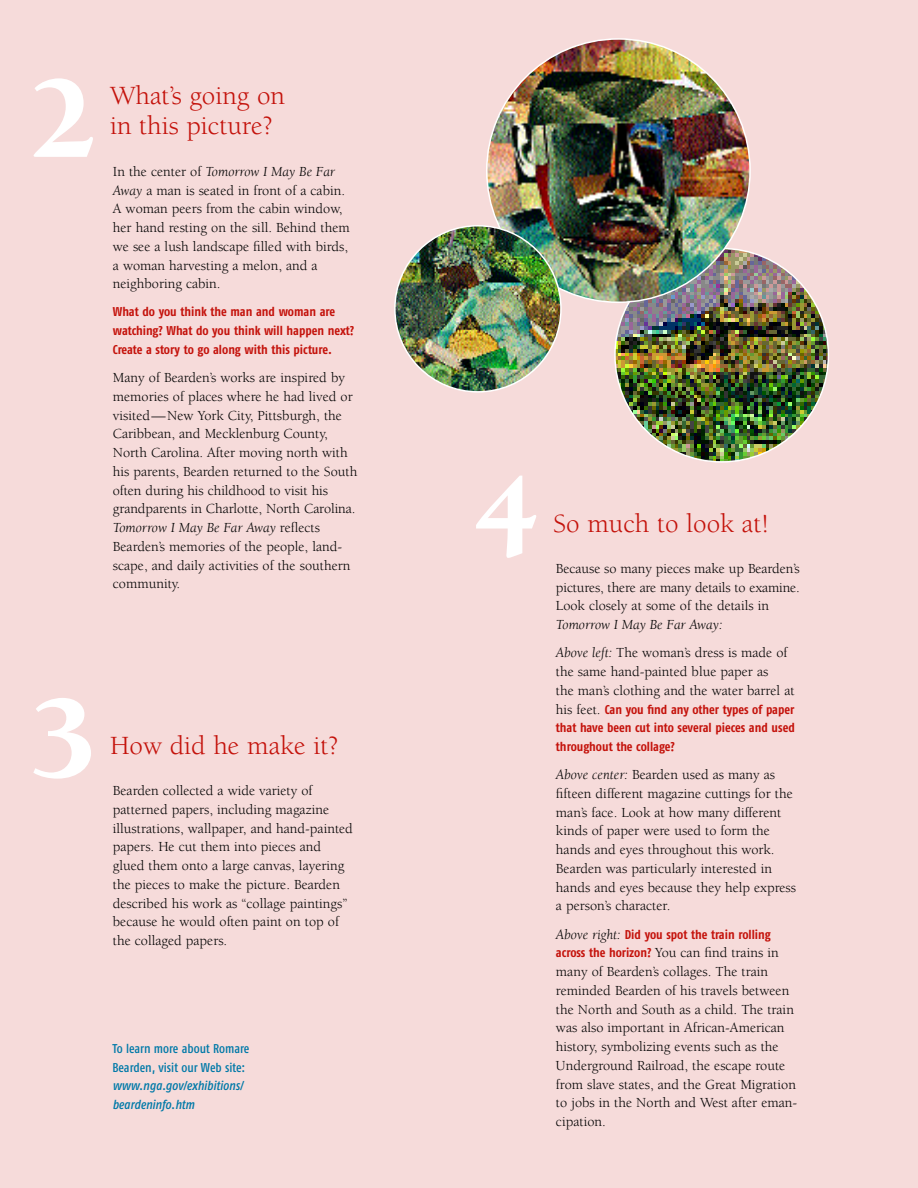
<style>
.page{position:relative;width:918px;height:1188px;background:#f6dbda}
.page>*{position:absolute;margin:0;border:0;box-sizing:border-box;transform-origin:0 0}
.t1{font:900 120px "Berkeley";color:#fff}
.t2{font:27px/30px "Berkeley";color:#c4120b}
.t3{font:14.25px/18.8px "Berkeley";color:#000}
.t4{font:italic 14.25px/28.2px "Berkeley";color:#000}
.t5{font:700 12.75px/18.8px "Fago Co";letter-spacing:-.005em;color:#c4120b;text-align:justify}
.t6{font:12.75px/18.8px "Fago Co Med";color:#0079a8}
.t7{font:italic 12.75px/18.8px "Fago Co Med";color:#0079a8}
.s1{font-style:italic}
.s2{font-style:normal}
.s3{font-family:"Berkeley";font-weight:400;font-size:14.25px;color:#000}
.s4{font-family:"Berkeley";font-weight:400;font-style:italic;font-size:14.25px;color:#000}
.s5{font-family:"Fago Co";font-weight:700;font-size:12.75px;color:#c4120b}
</style>
<div class="page">
<svg style="left:614px;top:252px;width:215px;height:211px"></svg>
<img style="left:486px;top:38px;width:265px;height:265px">
<img style="left:394px;top:225px;width:168px;height:168px">
<h1 class="t1" style="left:31px;top:72px;width:68px">2</h1>
<h2 class="t2" style="left:110px;top:83px;width:177px">What’s going on in this picture?</h2>
<p class="t3" style="left:113px;top:163px;width:238px">In the center of <span class="s1">Tomorrow I May Be Far Away</span> a man is seated in front of a cabin.<br>A woman peers from the cabin window, her hand resting on the sill. Behind them we see a lush landscape filled with birds, a woman harvesting a melon, and a neighboring cabin.</p>
<p class="t5" style="left:113px;top:304px;width:243px;text-align:left">What do you think the man and woman are watching? What do you think will happen next?<br>Create a story to go along with this picture.</p>
<p class="t3" style="left:113px;top:369px;width:246px">Many of Bearden’s works are inspired by memories of places where he had lived or visited—New York City, Pittsburgh, the Caribbean, and Mecklenburg County, North Carolina. After moving north with his parents, Bearden returned to the South often during his childhood to visit his grandparents in Charlotte, North Carolina.<br><span class="s1">Tomorrow I May Be Far Away</span> reflects Bearden’s memories of the people, land&shy;scape, and daily activities of the southern community.</p>
<h1 class="t1" style="left:31px;top:692px;width:68px">3</h1>
<h2 class="t2" style="left:110px;top:733px;width:230px">How did he make it?</h2>
<p class="t3" style="left:113px;top:783px;width:242px">Bearden collected a wide variety of patterned papers, including magazine illustrations, wallpaper, and hand-painted papers. He cut them into pieces and glued them onto a large canvas, layering the pieces to make the picture. Bearden described his work as “collage paintings” because he would often paint on top of the collaged papers.</p>
<p class="t6" style="left:112px;top:1040px;width:139px">To learn more about Romare<br>Bearden, visit our Web site:</p>
<p class="t7" style="left:112px;top:1078px;width:132px">www.nga.gov/exhibitions/ beardeninfo.htm</p>
<h1 class="t1" style="left:474px;top:469px;width:68px">4</h1>
<h2 class="t2" style="left:553px;top:511px;width:217px">So much to look at!</h2>
<p class="t3" style="left:556px;top:560px;width:245px;text-align:justify">Because so many pieces make up Bearden’s pictures, there are many details to examine.<br>Look closely at some of the details in</p>
<p class="t4" style="left:556px;top:612px;width:233px">Tomorrow I May Be Far Away:<br>Above left: <span class="s2">The woman’s dress is made of</span></p>
<p class="t3" style="left:556px;top:663px;width:240px">the same hand-painted blue paper as<br>the man’s clothing and the water barrel at</p>
<p class="t5" style="left:556px;top:701px;width:240px"><span class="s3">his feet.</span> Can you find any other types of paper that have been cut into several pieces and used throughout the collage?</p>
<p class="t3" style="left:556px;top:767px;width:242px"><span class="s1">Above center:</span> Bearden used as many as fifteen different magazine cuttings for the man’s face. Look at how many different kinds of paper were used to form the hands and eyes throughout this work.<br>Bearden was particularly interested in hands and eyes because they help express a person’s character.</p>
<p class="t5" style="left:556px;top:926px;width:216px"><span class="s4">Above right:</span> Did you spot the train rolling</p>
<p class="t3" style="left:556px;top:945px;width:243px"><span class="s5">across the horizon?</span> You can find trains in many of Bearden’s collages. The train reminded Bearden of his travels between the North and South as a child. The train was also important in African-American history, symbolizing events such as the Underground Railroad, the escape route from slave states, and the Great Migration to jobs in the North and West after eman&shy;cipation.</p>
</div>
